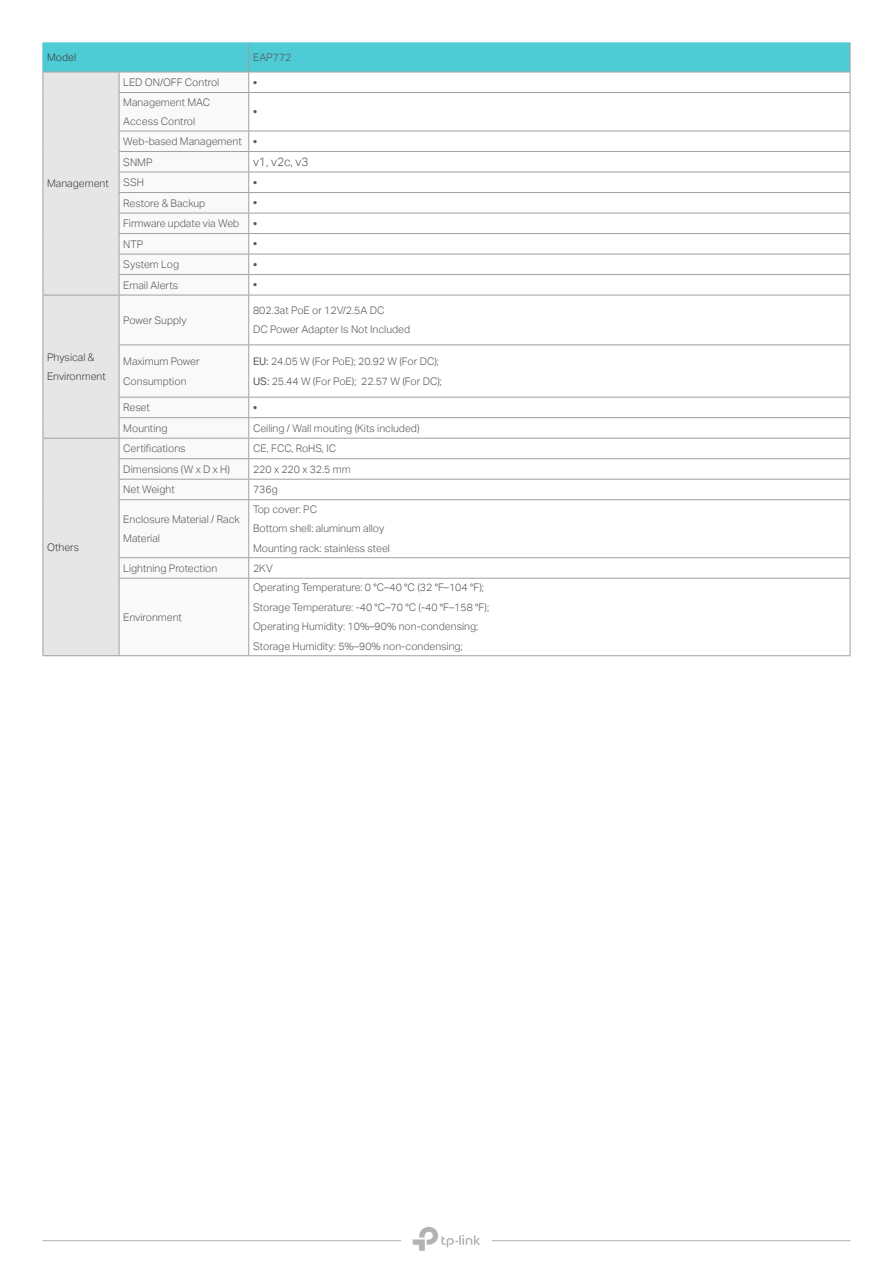
<style>
.page{position:relative;width:893px;height:1263px;background:#fff}
.page>*{position:absolute;margin:0;border:0;box-sizing:border-box;transform-origin:0 0}
.t1{font:12px "TP Link Aktiv Light";color:#595757}
.t2{font:10.5px/19.5px "TP Link Aktiv Light";color:#595757}
.t3{font:10.5px/19.5px "TP Link Aktiv Light";color:#3e3a39}
.s1{font-size:12px}
.s2{font-family:"TP Link Aktiv Regular"}
</style>
<div class="page">
<hr style="left:43px;top:1240px;width:358px;height:1px;background:#b5b4b5">
<hr style="left:492px;top:1240px;width:358px;height:1px;background:#b5b4b5">
<svg style="left:413px;top:1227px;width:67px;height:24px"></svg>
<svg style="left:43px;top:43px;width:808px;height:613px"></svg>
<p class="t3" style="left:47px;top:48px;width:31px">Model</p>
<p class="t2" style="left:253px;top:48px;width:40px">EAP772</p>
<p class="t3" style="left:47px;top:174px;width:63px">Management</p>
<p class="t3" style="left:47px;top:347px;width:60px">Physical &amp;<br>Environment</p>
<p class="t3" style="left:47px;top:537px;width:33px">Others</p>
<p class="t2" style="left:123px;top:73px;width:98px">LED ON/OFF Control</p>
<p class="t1" style="left:253px;top:75px;width:6px">•</p>
<p class="t2" style="left:123px;top:92px;width:89px">Management MAC<br>Access Control</p>
<p class="t1" style="left:253px;top:105px;width:6px">•</p>
<p class="t2" style="left:123px;top:131px;width:135px;line-height:20.5px">Web-based Management <span class="s1">•<br></span>SNMP</p>
<p class="t1" style="left:253px;top:155px;width:57px">v1, v2c, v3</p>
<p class="t2" style="left:123px;top:173px;width:22px">SSH</p>
<p class="t1" style="left:253px;top:175px;width:6px">•</p>
<p class="t2" style="left:123px;top:193px;width:84px">Restore &amp; Backup</p>
<p class="t1" style="left:253px;top:196px;width:6px">•</p>
<p class="t2" style="left:123px;top:213px;width:135px;line-height:20.5px">Firmware update via Web <span class="s1">•<br></span>NTP</p>
<p class="t1" style="left:253px;top:237px;width:6px">•</p>
<p class="t2" style="left:123px;top:255px;width:57px">System Log</p>
<p class="t1" style="left:253px;top:257px;width:6px">•</p>
<p class="t2" style="left:123px;top:275px;width:56px">Email Alerts</p>
<p class="t1" style="left:253px;top:278px;width:6px">•</p>
<p class="t2" style="left:123px;top:310px;width:65px">Power Supply</p>
<p class="t2" style="left:253px;top:301px;width:159px">802.3at PoE or 12V/2.5A DC<br>DC Power Adapter Is Not Included</p>
<p class="t2" style="left:123px;top:352px;width:78px">Maximum Power<br>Consumption</p>
<p class="t2" style="left:253px;top:352px;width:191px"><span class="s2">EU:</span> 24.05 W (For PoE); 20.92 W (For DC);<br><span class="s2">US:</span> 25.44 W (For PoE); 22.57 W (For DC);</p>
<p class="t2" style="left:123px;top:398px;width:28px">Reset</p>
<p class="t1" style="left:253px;top:400px;width:6px">•</p>
<p class="t2" style="left:123px;top:418px;width:46px">Mounting</p>
<p class="t2" style="left:253px;top:418px;width:168px">Ceiling / Wall mouting (Kits included)</p>
<p class="t2" style="left:123px;top:439px;width:64px">Certifications</p>
<p class="t2" style="left:253px;top:439px;width:85px">CE, FCC, RoHS, IC</p>
<p class="t2" style="left:123px;top:459px;width:108px">Dimensions (W x D x H)</p>
<p class="t2" style="left:253px;top:459px;width:99px">220 x 220 x 32.5 mm</p>
<p class="t2" style="left:123px;top:480px;width:53px">Net Weight</p>
<p class="t2" style="left:253px;top:480px;width:26px">736g</p>
<p class="t2" style="left:123px;top:509px;width:118px">Enclosure Material / Rack<br>Material</p>
<p class="t2" style="left:253px;top:500px;width:139px">Top cover: PC<br>Bottom shell: aluminum alloy<br>Mounting rack: stainless steel</p>
<p class="t2" style="left:123px;top:558px;width:96px">Lightning Protection</p>
<p class="t2" style="left:253px;top:558px;width:21px">2KV</p>
<p class="t2" style="left:123px;top:607px;width:60px">Environment</p>
<p class="t2" style="left:253px;top:578px;width:238px">Operating Temperature: 0 °C–40 °C (32 °F–104 °F); Storage Temperature: -40 °C–70 °C (-40 °F–158 °F); Operating Humidity: 10%–90% non-condensing; Storage Humidity: 5%–90% non-condensing;</p>
</div>
